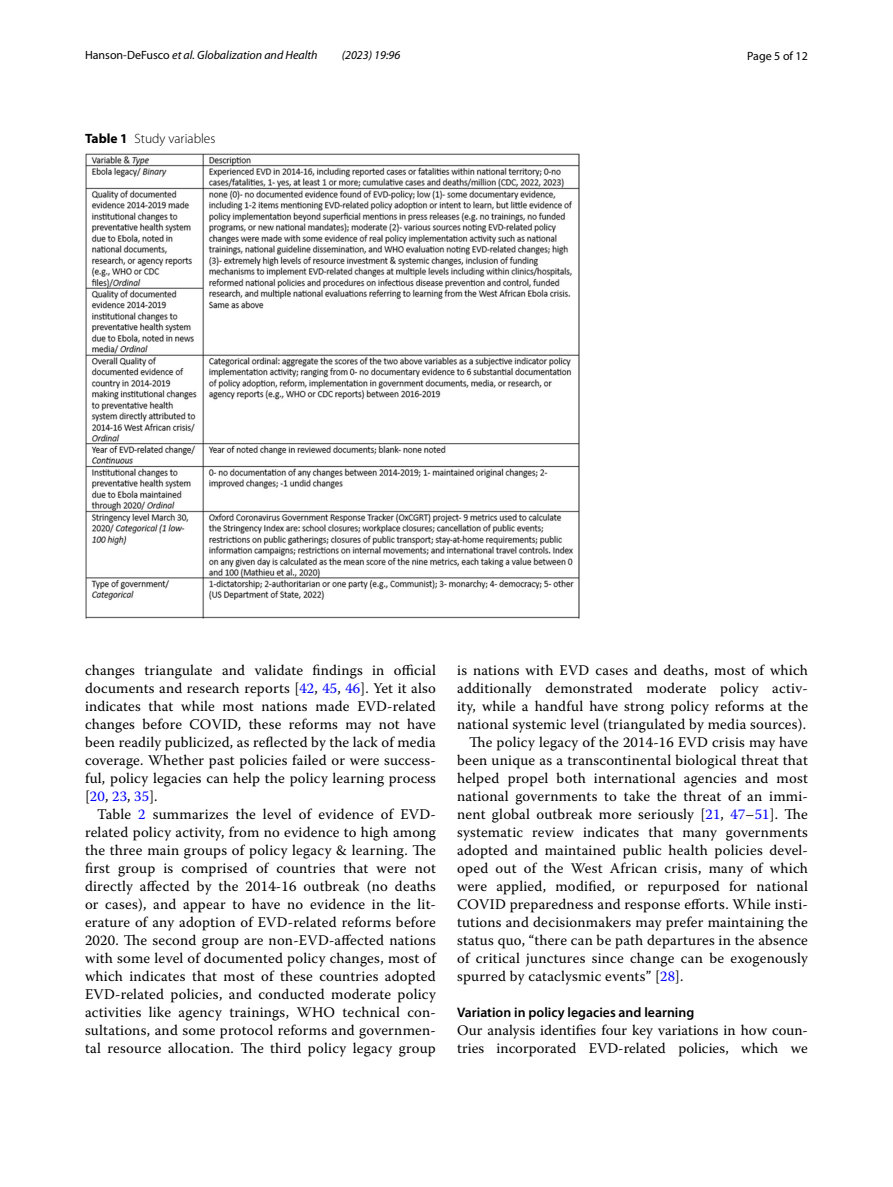
<style>
.page{position:relative;width:893px;height:1187px;background:#fff}
.page>*{position:absolute;margin:0;border:0;box-sizing:border-box;transform-origin:0 0}
.t1{font:14.7px/18px "Warnock Pro";letter-spacing:.015em;color:#000;text-align:justify}
.t2{font:600 13.8px "Myriad Pro";color:#000}
.t3{font:300 13.5px "Myriad Pro";color:#000}
.t4{font:italic 12px "Myriad Pro";color:#000}
.t5{font:12px "Myriad Pro";color:#000}
.s1{font-style:normal}
.s2{font-weight:700}
.s3{color:#00f}
</style>
<div class="page">
<img style="left:85px;top:153px;width:495px;height:465px">
<p class="t4" style="left:85px;top:48px;width:234px"><span class="s1">Hanson‑DeFusco</span> et al. Globalization and Health</p>
<p class="t4" style="left:342px;top:48px;width:60px">(2023) 19:96</p>
<p class="t5" style="left:747px;top:48px;width:62px">Page 5 of 12</p>
<p class="t3" style="left:85px;top:131px;width:132px"><span class="s2">Table 1</span> Study variables</p>
<p class="t1" style="left:85px;top:660px;width:352px">changes triangulate and validate findings in official documents and research reports [<span class="s3">42</span>, <span class="s3">45</span>, <span class="s3">46</span>]. Yet it also indicates that while most nations made EVD-related changes before COVID, these reforms may not have been readily publicized, as reflected by the lack of media coverage. Whether past policies failed or were success&shy;ful, policy legacies can help the policy learning process [<span class="s3">20</span>, <span class="s3">23</span>, <span class="s3">35</span>].</p>
<p class="t1" style="left:85px;top:804px;width:352px;text-indent:12px">Table <span class="s3">2</span> summarizes the level of evidence of EVD&shy;related policy activity, from no evidence to high among the three main groups of policy legacy &amp; learning. The first group is comprised of countries that were not directly affected by the 2014-16 outbreak (no deaths or cases), and appear to have no evidence in the lit&shy;erature of any adoption of EVD-related reforms before 2020. The second group are non-EVD-affected nations with some level of documented policy changes, most of which indicates that most of these countries adopted EVD-related policies, and conducted moderate policy activities like agency trainings, WHO technical con&shy;sultations, and some protocol reforms and governmen&shy;tal resource allocation. The third policy legacy group</p>
<p class="t1" style="left:457px;top:660px;width:352px">is nations with EVD cases and deaths, most of which</p>
<p class="t1" style="left:457px;top:678px;width:352px">additionally demonstrated moderate policy activ-</p>
<p class="t1" style="left:457px;top:696px;width:352px">ity, while a handful have strong policy reforms at the</p>
<p class="t1" style="left:457px;top:714px;width:350px">national systemic level (triangulated by media sources).</p>
<p class="t1" style="left:469px;top:732px;width:340px">The policy legacy of the 2014-16 EVD crisis may have</p>
<p class="t1" style="left:457px;top:750px;width:352px">been unique as a transcontinental biological threat that</p>
<p class="t1" style="left:457px;top:768px;width:352px">helped propel both international agencies and most</p>
<p class="t1" style="left:457px;top:786px;width:352px">national governments to take the threat of an immi-</p>
<p class="t1" style="left:457px;top:804px;width:352px">nent global outbreak more seriously [<span class="s3">21</span>, <span class="s3">47</span>–<span class="s3">51</span>]. The</p>
<p class="t1" style="left:457px;top:822px;width:352px">systematic review indicates that many governments</p>
<p class="t1" style="left:457px;top:840px;width:352px">adopted and maintained public health policies devel-</p>
<p class="t1" style="left:457px;top:858px;width:352px">oped out of the West African crisis, many of which</p>
<p class="t1" style="left:457px;top:876px;width:352px">were applied, modified, or repurposed for national</p>
<p class="t1" style="left:457px;top:894px;width:352px">COVID preparedness and response efforts. While insti-</p>
<p class="t1" style="left:457px;top:912px;width:352px">tutions and decisionmakers may prefer maintaining the</p>
<p class="t1" style="left:457px;top:930px;width:352px">status quo, “there can be path departures in the absence</p>
<p class="t1" style="left:457px;top:948px;width:352px">of critical junctures since change can be exogenously</p>
<p class="t1" style="left:457px;top:966px;width:228px">spurred by cataclysmic events” [<span class="s3">28</span>].</p>
<p class="t2" style="left:457px;top:1003px;width:239px">Variation in policy legacies and learning</p>
<p class="t1" style="left:457px;top:1020px;width:352px">Our analysis identifies four key variations in how coun&shy;tries incorporated EVD-related policies, which we</p>
</div>
